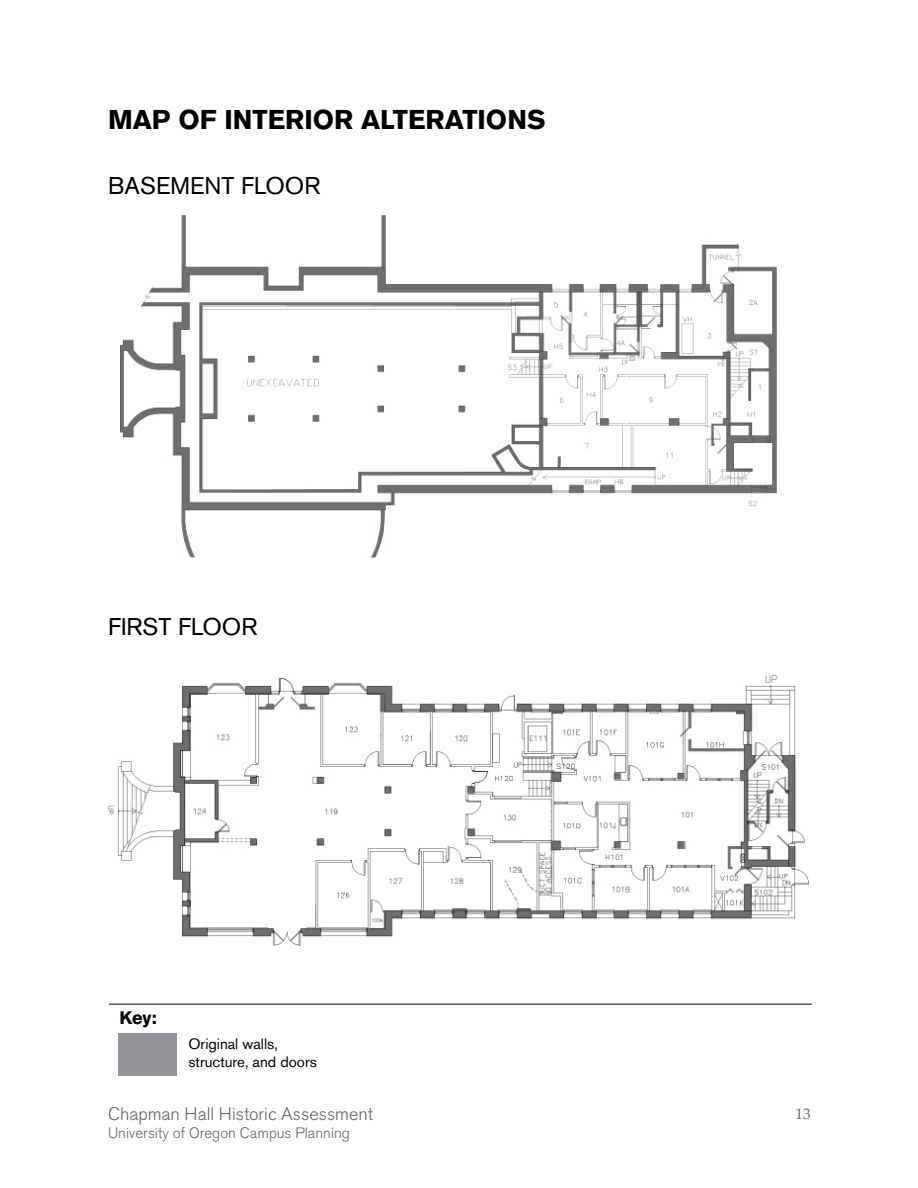
<style>
.page{position:relative;width:918px;height:1188px;background:#fff}
.page>*{position:absolute;margin:0;border:0;box-sizing:border-box;transform-origin:0 0}
.t1{font:700 27px "Akzidenz Grotesk BQ";color:#000}
.t2{font:24px "Akzidenz Grotesk BQ";color:#000}
.t3{font:300 18px "Akzidenz Grotesk BQ";color:#636466}
.t4{font:700 18px "Akzidenz Grotesk BQ";color:#000}
.t5{font:300 15px "Akzidenz Grotesk BQ";color:#636466}
.t6{font:15px/18px "Akzidenz Grotesk BQ";color:#000}
.t7{font:15px "Palatino";color:#636466}
</style>
<div class="page">
<img style="left:108px;top:675px;width:700px;height:270px">
<img style="left:121px;top:215px;width:656px;height:342px">
<div style="left:119px;top:1033px;width:58px;height:43px;background:#939598"></div>
<hr style="left:109px;top:1004px;width:703px;height:1px;background:#000">
<h1 class="t1" style="left:108px;top:104px;width:439px">MAP OF INTERIOR ALTERATIONS</h1>
<h2 class="t2" style="left:108px;top:171px;width:214px">BASEMENT FLOOR</h2>
<h2 class="t2" style="left:108px;top:613px;width:151px">FIRST FLOOR</h2>
<p class="t4" style="left:119px;top:1007px;width:39px">Key:</p>
<p class="t6" style="left:188px;top:1035px;width:130px">Original walls, structure, and doors</p>
<p class="t3" style="left:108px;top:1104px;width:267px">Chapman Hall Historic Assessment</p>
<p class="t7" style="left:796px;top:1102px;width:16px">13</p>
<p class="t5" style="left:108px;top:1125px;width:244px">University of Oregon Campus Planning</p>
</div>
